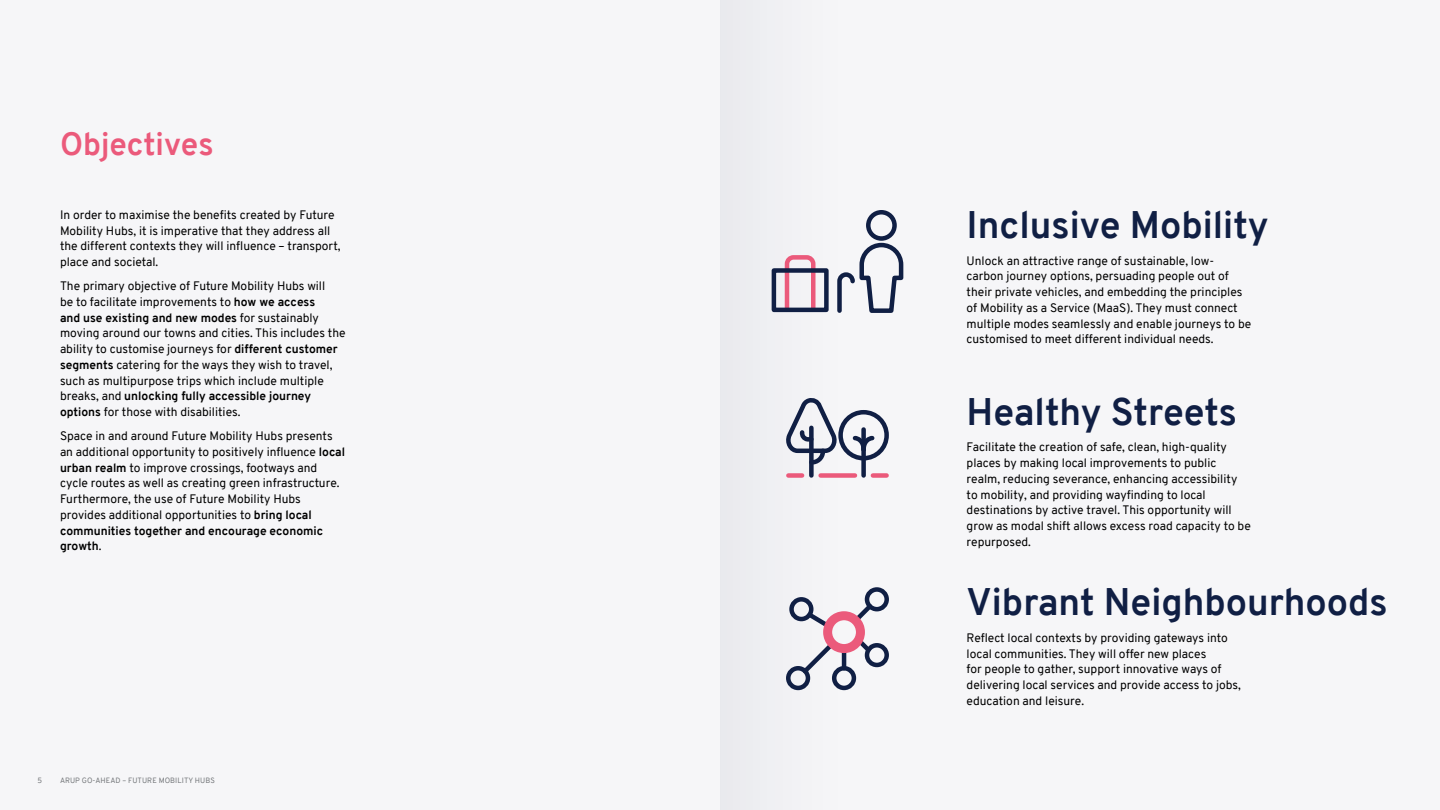
<style>
.page{position:relative;width:1440px;height:810px;background:#f6f6f8}
.page>*{position:absolute;margin:0;border:0;box-sizing:border-box;transform-origin:0 0}
.t1{font:700 37.5px "Overpass";color:#101f44}
.t2{font:700 31.5px "Overpass";color:#eb5a7b}
.t3{font:12px/15.8px "Overpass";color:#000}
.t4{font:7.5px "Overpass";letter-spacing:.01em;color:#75787b}
.s1{font-weight:700}
</style>
<div class="page">
<div style="left:720px;top:0;width:168px;height:810px;background:#f2f2f5"></div>
<div style="left:838px;top:410px;width:51px;height:50px;border:4px solid #101f44;border-radius:50%"></div>
<div style="left:861px;top:429px;width:5px;height:47px;background:#101f44"></div>
<svg style="left:850px;top:434px;width:27px;height:20px"></svg>
<div style="left:788px;top:473px;width:14px;height:5px;background:#eb5a7b"></div>
<div style="left:821px;top:473px;width:34px;height:5px;background:#eb5a7b"></div>
<div style="left:873px;top:473px;width:14px;height:5px;background:#eb5a7b"></div>
<div style="left:809px;top:428px;width:5px;height:48px;background:#101f44"></div>
<svg style="left:786px;top:399px;width:51px;height:68px"></svg>
<div style="left:865px;top:587px;width:24px;height:24px;border:4px solid #101f44;border-radius:50%"></div>
<div style="left:865px;top:643px;width:24px;height:24px;border:4px solid #101f44;border-radius:50%"></div>
<div style="left:832px;top:666px;width:24px;height:24px;border:4px solid #101f44;border-radius:50%"></div>
<div style="left:786px;top:666px;width:24px;height:24px;border:4px solid #101f44;border-radius:50%"></div>
<div style="left:789px;top:597px;width:24px;height:24px;border:4px solid #101f44;border-radius:50%"></div>
<svg style="left:849px;top:600px;width:27px;height:27px"></svg>
<svg style="left:852px;top:637px;width:23px;height:19px"></svg>
<hr style="left:842px;top:649px;width:4px;height:19px;background:#101f44">
<svg style="left:799px;top:609px;width:40px;height:69px"></svg>
<div style="left:823px;top:611px;width:42px;height:42px;border:9px solid #eb5a7b;border-radius:50%"></div>
<svg style="left:783px;top:255px;width:35px;height:58px"></svg>
<div style="left:866px;top:210px;width:31px;height:31px;border:4px solid #101f44;border-radius:13px"></div>
<svg style="left:837px;top:242px;width:67px;height:71px"></svg>
<div style="left:772px;top:268px;width:57px;height:44px;border:4px solid #101f44"></div>
<h2 class="t2" style="left:60px;top:121px;width:155px">Objectives</h2>
<p class="t3" style="left:60px;top:207px;width:282px">In order to maximise the benefits created by Future Mobility Hubs, it is imperative that they address all the different contexts they will influence – transport, place and societal.</p>
<p class="t3" style="left:60px;top:278px;width:287px">The primary objective of Future Mobility Hubs will<br>be to facilitate improvements to <span class="s1">how we access<br>and use existing and new modes</span> for sustainably moving around our towns and cities. This includes the ability to customise journeys for <span class="s1">different customer segments</span> catering for the ways they wish to travel, such as multipurpose trips which include multiple breaks, and <span class="s1">unlocking fully accessible journey options</span> for those with disabilities.</p>
<p class="t3" style="left:60px;top:428px;width:287px">Space in and around Future Mobility Hubs presents an additional opportunity to positively influence <span class="s1">local urban realm</span> to improve crossings, footways and cycle routes as well as creating green infrastructure.<br>Furthermore, the use of Future Mobility Hubs provides additional opportunities to <span class="s1">bring local communities together and encourage economic growth</span>.</p>
<p class="t4" style="left:38px;top:775px;width:6px">5</p>
<p class="t4" style="left:60px;top:775px;width:156px">ARUP GO-AHEAD – FUTURE MOBILITY HUBS</p>
<h1 class="t1" style="left:967px;top:198px;width:303px">Inclusive Mobility</h1>
<p class="t3" style="left:967px;top:253px;width:286px">Unlock an attractive range of sustainable, low&shy;carbon journey options, persuading people out of their private vehicles, and embedding the principles of Mobility as a Service (MaaS). They must connect multiple modes seamlessly and enable journeys to be customised to meet different individual needs.</p>
<h1 class="t1" style="left:967px;top:385px;width:272px">Healthy Streets</h1>
<p class="t3" style="left:967px;top:439px;width:286px">Facilitate the creation of safe, clean, high-quality places by making local improvements to public realm, reducing severance, enhancing accessibility to mobility, and providing wayfinding to local destinations by active travel. This opportunity will grow as modal shift allows excess road capacity to be repurposed.</p>
<h1 class="t1" style="left:967px;top:576px;width:423px">Vibrant Neighbourhoods</h1>
<p class="t3" style="left:967px;top:630px;width:276px">Reflect local contexts by providing gateways into local communities. They will offer new places<br>for people to gather, support innovative ways of delivering local services and provide access to jobs, education and leisure.</p>
</div>
